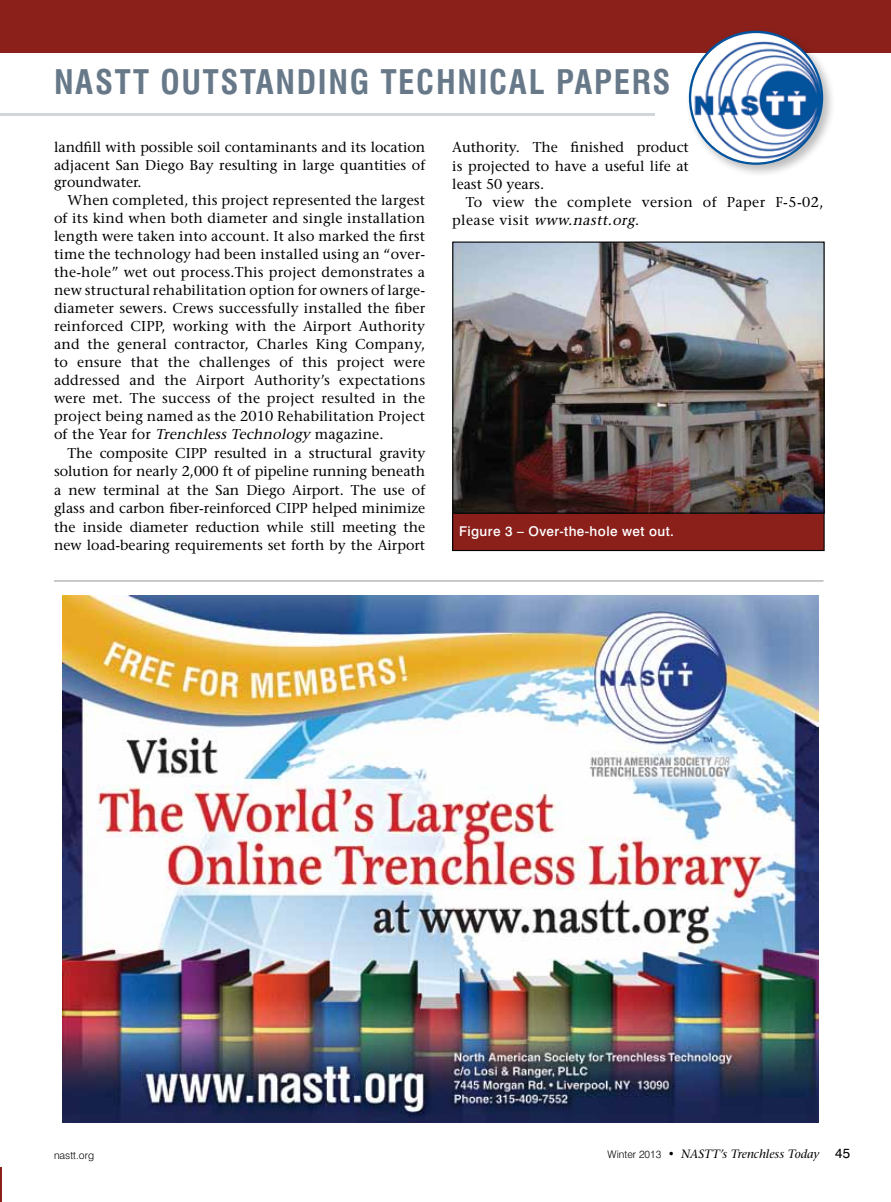
<style>
.page{position:relative;width:891px;height:1202px;background:#fff}
.page>*{position:absolute;margin:0;border:0;box-sizing:border-box;transform-origin:0 0}
.t1{font:700 condensed 33px "Swiss 721 BT";letter-spacing:.05em;color:#677889}
.t2{font:14.25px "Stone Serif";letter-spacing:.015em;color:#000}
.t3{font:italic 14.25px "Stone Serif";color:#000}
.t4{font:500 13.5px "Swiss 721 BT";letter-spacing:.03em;color:#fff}
.t5{font:italic 12px "Stone Serif";color:#000}
.t6{font:300 10.5px "Swiss 721 BT";color:#000}
.s1{font-style:italic}
.s2{font-style:normal}
.s3{font-family:"Swiss 721 BT";font-weight:300;font-style:normal;font-size:10.5px}
.s4{font-family:"Swiss 721 BT";font-weight:300;font-style:normal}
.s5{font-family:"Swiss 721 BT";font-style:normal;font-size:13.5px}
</style>
<div class="page">
<div style="left:453px;top:510px;width:371px;height:40px;background:#8b201b"></div>
<div style="left:452px;top:510px;width:373px;height:41px;border:1px solid #000"></div>
<div style="left:0;top:0;width:891px;height:53px;background:#8b201b"></div>
<img style="left:454px;top:243px;width:369px;height:268px">
<div style="left:452px;top:241px;width:373px;height:272px;border:1px solid #000"></div>
<hr style="left:0;top:1167px;width:2px;height:35px;background:#8b201b">
<hr style="left:0;top:113px;width:655px;height:2px;background:#677889">
<div style="left:685px;top:27px;width:151px;height:150px;background:#000;opacity:.26"></div>
<img style="left:690px;top:32px;width:132px;height:132px;border-radius:66px">
<hr style="left:54px;top:580px;width:770px;height:1px;background:#939598">
<img style="left:62px;top:596px;width:756px;height:526px">
<p class="t1" style="left:54px;top:62px;width:618px">NASTT OUTSTANDING TECHNICAL PAPERS</p>
<p class="t2" style="left:54px;top:139px;width:373px">landfill with possible soil contaminants and its location</p>
<p class="t2" style="left:54px;top:156px;width:373px">adjacent San Diego Bay resulting in large quantities of</p>
<p class="t2" style="left:54px;top:174px;width:89px">groundwater.</p>
<p class="t2" style="left:67px;top:192px;width:359px">When completed, this project represented the largest</p>
<p class="t2" style="left:54px;top:210px;width:373px">of its kind when both diameter and single installation</p>
<p class="t2" style="left:54px;top:228px;width:373px">length were taken into account. It also marked the first</p>
<p class="t2" style="left:54px;top:246px;width:373px">time the technology had been installed using an “over-</p>
<p class="t2" style="left:54px;top:264px;width:373px">the-hole” wet out process.This project demonstrates a</p>
<p class="t2" style="left:54px;top:282px;width:373px">new structural rehabilitation option for owners of large-</p>
<p class="t2" style="left:54px;top:300px;width:373px">diameter sewers. Crews successfully installed the fiber</p>
<p class="t2" style="left:54px;top:318px;width:373px">reinforced CIPP, working with the Airport Authority</p>
<p class="t2" style="left:54px;top:336px;width:373px">and the general contractor, Charles King Company,</p>
<p class="t2" style="left:54px;top:354px;width:373px">to ensure that the challenges of this project were</p>
<p class="t2" style="left:54px;top:372px;width:373px">addressed and the Airport Authority’s expectations</p>
<p class="t2" style="left:54px;top:390px;width:373px">were met. The success of the project resulted in the</p>
<p class="t2" style="left:54px;top:408px;width:373px">project being named as the 2010 Rehabilitation Project</p>
<p class="t2" style="left:54px;top:426px;width:331px">o f t h e Ye a r fo r <span class="s1">Trenchless Technology</span> m a g a z i n e .</p>
<p class="t2" style="left:68px;top:444px;width:359px">The composite CIPP resulted in a structural gravity</p>
<p class="t2" style="left:54px;top:463px;width:373px">solution for nearly 2,000 ft of pipeline running beneath</p>
<p class="t2" style="left:54px;top:481px;width:373px">a new terminal at the San Diego Airport. The use of</p>
<p class="t2" style="left:54px;top:500px;width:373px">glass and carbon fiber-reinforced CIPP helped minimize</p>
<p class="t2" style="left:54px;top:518px;width:373px">the inside diameter reduction while still meeting the</p>
<p class="t2" style="left:54px;top:536px;width:373px">new load-bearing requirements set forth by the Airport</p>
<p class="t2" style="left:452px;top:139px;width:238px">Authority. The finished product</p>
<p class="t2" style="left:452px;top:157px;width:238px">is projected to have a useful life at</p>
<p class="t2" style="left:452px;top:175px;width:93px">least 50 years.</p>
<p class="t2" style="left:466px;top:193px;width:359px">To view the complete version of Paper F-5-02,</p>
<p class="t3" style="left:452px;top:211px;width:189px"><span class="s2">p l e a s e vi s i t</span> www.nastt.org<span class="s2">.</span></p>
<p class="t4" style="left:459px;top:523px;width:216px">Figure 3 – Over-the-hole wet out.</p>
<p class="t6" style="left:54px;top:1149px;width:42px">nastt.org</p>
<p class="t5" style="left:608px;top:1147px;width:244px"><span class="s3">Winter 2013</span> <span class="s4">•</span> NASTT’s Trenchless Today <span class="s5">45</span></p>
</div>
